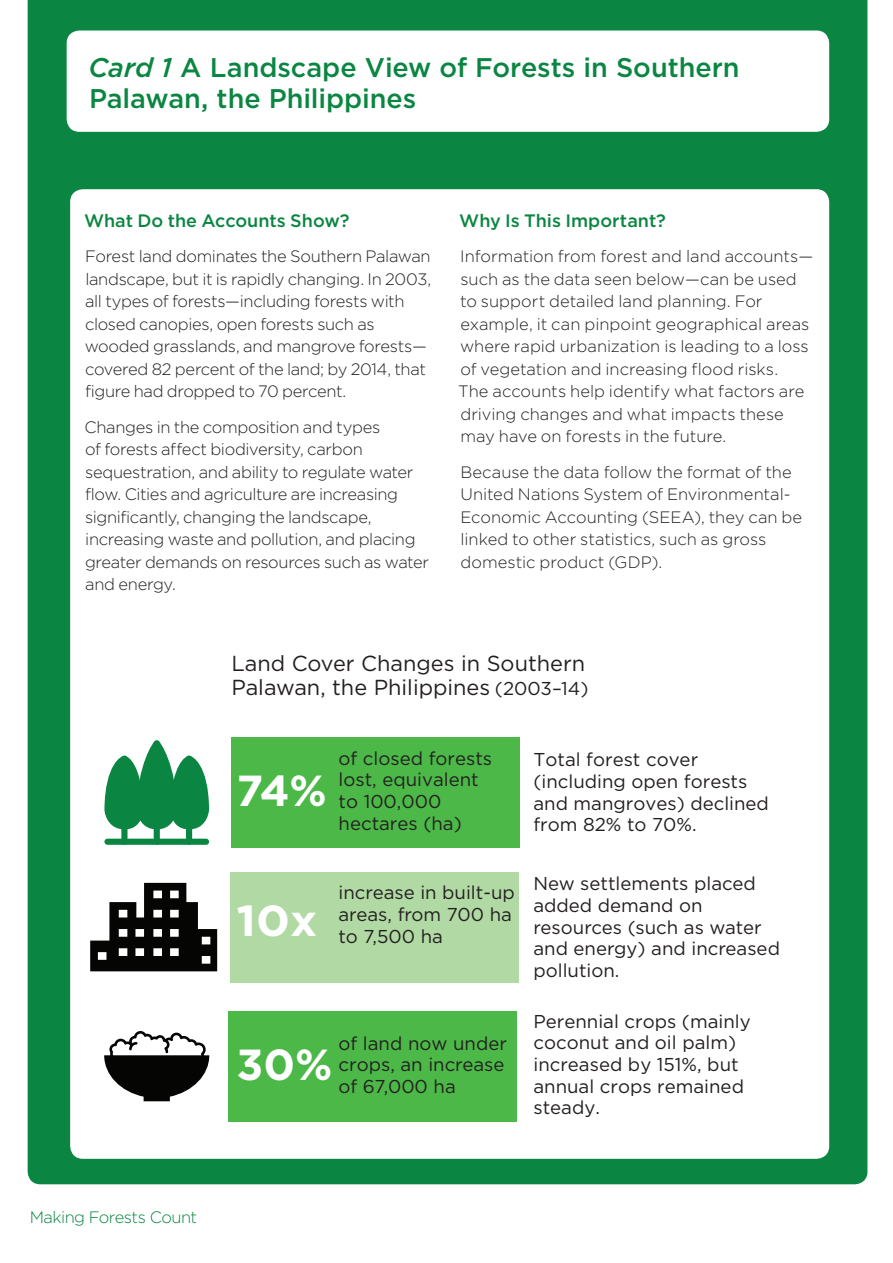
<style>
.page{position:relative;width:893px;height:1263px;background:#fff}
.page>*{position:absolute;margin:0;border:0;box-sizing:border-box;transform-origin:0 0}
.t1{font:700 43.35px "Gotham";color:#fff}
.t2{font:700 43.35px "Gotham";color:#fff;scale:1.07 1}
.WAVES-H2{font:500 27px/31.5px "Gotham";letter-spacing:-.005em;color:#0b8642}
.t3{font:21.75px/24.8px "Gotham";color:#231f20}
.t4{font:18.6px/21.8px "Gotham";color:#231f20}
.WAVES-Body-11pt{font:500 18px "Gotham";color:#0b8642}
.WAVES-Body-11pt-2{font:300 16.5px/22.5px "Gotham";letter-spacing:-.015em;color:#231f20}
.WAVES-Folio2{font:300 16.5px "Gotham";letter-spacing:-.035em;color:#0b8642}
.s1{font-style:italic}
.s2{font-size:18.6px}
</style>
<div class="page">
<div style="left:28px;top:0;width:839px;height:1184px;background:#0b8642"></div>
<div style="left:70px;top:189px;width:759px;height:970px;background:#fff;border-radius:13px"></div>
<div style="left:67px;top:31px;width:762px;height:101px;background:#fff;border-radius:13px"></div>
<div style="left:231px;top:737px;width:289px;height:111px;background:#4cb848"></div>
<div style="left:230px;top:872px;width:289px;height:110px;background:#b1d9a4"></div>
<div style="left:228px;top:1011px;width:288px;height:110px;background:#4cb848"></div>
<div style="left:154px;top:823px;width:6px;height:22px;background:#0b8642;border-radius:3px"></div>
<div style="left:121px;top:823px;width:7px;height:22px;background:#0b8642;border-radius:3px"></div>
<svg style="left:104px;top:740px;width:105px;height:89px"></svg>
<div style="left:186px;top:823px;width:6px;height:22px;background:#0b8642;border-radius:3px"></div>
<div style="left:104px;top:839px;width:105px;height:6px;background:#0b8642;border-radius:3px"></div>
<svg style="left:90px;top:883px;width:127px;height:88px"></svg>
<svg style="left:104px;top:1031px;width:105px;height:70px"></svg>
<p class="WAVES-H2" style="left:88px;top:51px;width:653px"><span class="s1">Card 1</span> A Landscape View of Forests in Southern<br>Palawan, the Philippines</p>
<p class="WAVES-Body-11pt" style="left:84px;top:209px;width:267px">What Do the Accounts Show?</p>
<p class="WAVES-Body-11pt-2" style="left:85px;top:245px;width:348px">Forest land dominates the Southern Palawan landscape, but it is rapidly changing. In 2003, all types of forests—including forests with closed canopies, open forests such as wooded grasslands, and mangrove forests— covered 82 percent of the land; by 2014, that figure had dropped to 70 percent.</p>
<p class="WAVES-Body-11pt-2" style="left:85px;top:415px;width:346px">Changes in the composition and types<br>of forests affect biodiversity, carbon sequestration, and ability to regulate water flow. Cities and agriculture are increasing significantly, changing the landscape, increasing waste and pollution, and placing greater demands on resources such as water and energy.</p>
<p class="WAVES-Body-11pt" style="left:459px;top:209px;width:208px">Why Is This Important?</p>
<p class="WAVES-Body-11pt-2" style="left:458px;top:245px;width:357px">Information from forest and land accounts— such as the data seen below—can be used to support detailed land planning. For example, it can pinpoint geographical areas where rapid urbanization is leading to a loss of vegetation and increasing flood risks.<br>The accounts help identify what factors are driving changes and what impacts these may have on forests in the future.</p>
<p class="WAVES-Body-11pt-2" style="left:460px;top:460px;width:343px">Because the data follow the format of the United Nations System of Environmental-Economic Accounting (SEEA), they can be linked to other statistics, such as gross domestic product (GDP).</p>
<p class="t3" style="left:231px;top:650px;width:359px">Land Cover Changes in Southern<br>Palawan, the Philippines <span class="s2">(2003–14)</span></p>
<p class="WAVES-Folio2" style="left:30px;top:1207px;width:169px">Making Forests Count</p>
<p class="t1" style="left:237px;top:762px;width:92px">74%</p>
<p class="t4" style="left:339px;top:747px;width:155px">of closed forests lost, equivalent to 100,000 hectares (ha)</p>
<p class="t4" style="left:533px;top:748px;width:237px">Total forest cover (including open forests and mangroves) declined from 82% to 70%.</p>
<p class="t2" style="left:237px;top:892px;width:77px">10x</p>
<p class="t4" style="left:339px;top:881px;width:178px">increase in built-up areas, from 700 ha to 7,500 ha</p>
<p class="t1" style="left:237px;top:1036px;width:98px">30%</p>
<p class="t4" style="left:339px;top:1032px;width:170px">of land now under crops, an increase</p>
<p class="t4" style="left:339px;top:1075px;width:119px">of 67,000 ha</p>
<p class="t4" style="left:533px;top:872px;width:248px">New settlements placed added demand on resources (such as water and energy) and increased pollution.</p>
<p class="t4" style="left:533px;top:1010px;width:219px">Perennial crops (mainly coconut and oil palm) increased by 151%, but annual crops remained steady.</p>
</div>
